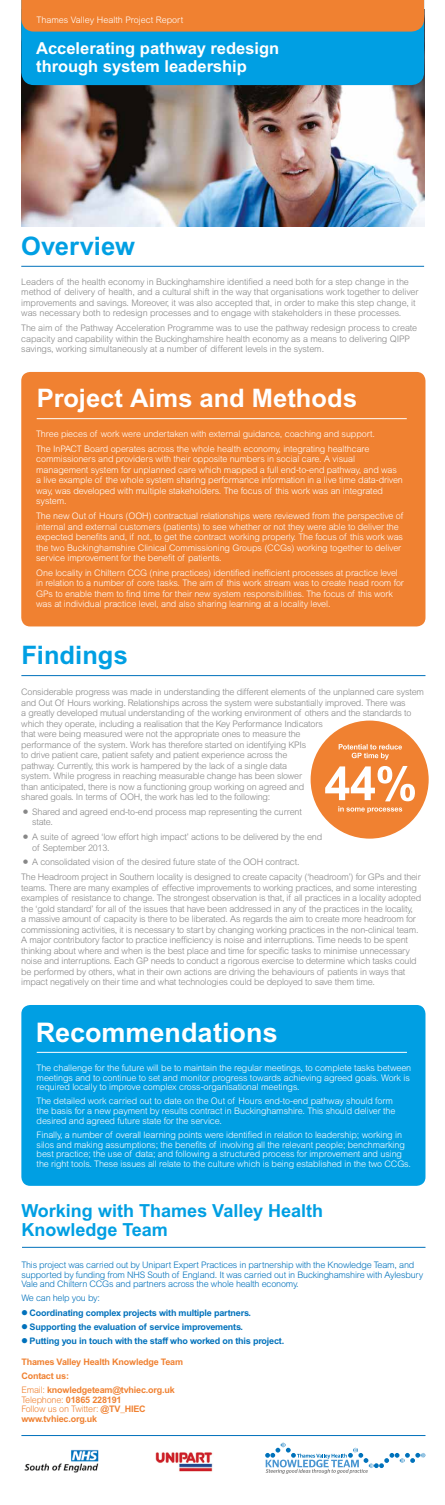
<style>
.page{position:relative;width:445px;height:1505px;background:#fff}
.page>*{position:absolute;margin:0;border:0;box-sizing:border-box;transform-origin:0 0}
.t1{font:700 27px "Arial SFMT";color:#fff}
.t2{font:700 25.5px "Arial SFMT";color:#fff}
.t3{font:700 25.5px "Arial SFMT";color:#009fe3}
.t4{font:700 18px/19.5px "Arial SFMT";color:#009fe3}
.t5{font:700 16.5px/18px "Arial SFMT";color:#fff}
.t6{font:300 9px/10.5px "Arial";letter-spacing:-.02em;color:#878787}
.t7{font:300 9px/10.5px "Arial";letter-spacing:-.01em;color:#fff}
.t8{font:300 9px/9.8px "Arial";letter-spacing:-.02em;color:#0071bb}
.t9{font:700 9px "Arial SFMT";letter-spacing:-.02em;color:#0071bb}
.t10{font:700 9px/14px "Arial SFMT";letter-spacing:-.02em;color:#f08131}
.t11{font:300 9px "Arial";letter-spacing:-.02em;color:#f08131}
.s1{font-size:18px}
.s2{font-family:"Arial";font-weight:300}
.s3{font-family:"Arial SFMT";font-weight:700}
</style>
<div class="page">
<img style="left:21px;top:85px;width:403px;height:141px">
<div style="left:21px;top:32px;width:403px;height:53px;background:#009fe3"></div>
<div style="left:21px;top:372px;width:404px;height:254px;background:#f08131;border-radius:9px"></div>
<hr style="left:21px;top:266px;width:403px;height:1px;background:#0071bb">
<hr style="left:37px;top:418px;width:369px;height:1px;background:#fff">
<hr style="left:21px;top:675px;width:404px;height:1px;background:#0071bb">
<hr style="left:22px;top:1246px;width:403px;height:1px;background:#0071bb">
<hr style="left:21px;top:1435px;width:404px;height:1px;background:#0071bb">
<div style="left:21px;top:1005px;width:404px;height:180px;background:#009fe3;border-radius:9px"></div>
<hr style="left:37px;top:1052px;width:370px;height:1px;background:#fff">
<svg style="left:265px;top:1442px;width:160px;height:31px"></svg>
<div style="left:21px;top:0;width:403px;height:32px;background:#f08131"></div>
<div style="left:310px;top:720px;width:118px;height:118px;background:#f08131;border-radius:50%"></div>
<svg style="left:338px;top:744px;width:64px;height:15px"></svg>
<svg style="left:325px;top:766px;width:90px;height:47px"></svg>
<img style="left:24px;top:1449px;width:75px;height:24px">
<img style="left:155px;top:1452px;width:58px;height:20px">
<p class="t7" style="left:37px;top:14px;width:148px">Thames Valley Health Project Report</p>
<h3 class="t5" style="left:36px;top:39px;width:244px">Accelerating pathway redesign through system leadership</h3>
<h2 class="t3" style="left:21px;top:231px;width:115px">Overview</h2>
<p class="t6" style="left:21px;top:276px;width:398px">Leaders of the health economy in Buckinghamshire identified a need both for a step change in the method of delivery of health, and a cultural shift in the way that organisations work together to deliver improvements and savings. Moreover, it was also accepted that, in order to make this step change, it was necessary both to redesign processes and to engage with stakeholders in these processes.</p>
<p class="t6" style="left:21px;top:322px;width:397px">The aim of the Pathway Acceleration Programme was to use the pathway redesign process to create capacity and capability within the Buckinghamshire health economy as a means to delivering QIPP savings, working simultaneously at a number of different levels in the system.</p>
<h2 class="t2" style="left:37px;top:383px;width:321px">Project Aims and Methods</h2>
<p class="t7" style="left:36px;top:426px;width:340px;line-height:14.8px">Three pieces of work were undertaken with external guidance, coaching and support.<br>The InPACT Board operates across the whole health economy, integrating healthcare</p>
<p class="t7" style="left:36px;top:454px;width:368px">commissioners and providers with their opposite numbers in social care. A visual management system for unplanned care which mapped a full end-to-end pathway, and was a live example of the whole system sharing performance information in a live time data-driven way, was developed with multiple stakeholders. The focus of this work was an integrated system.</p>
<p class="t7" style="left:36px;top:510px;width:368px">The new Out of Hours (OOH) contractual relationships were reviewed from the perspective of internal and external customers (patients) to see whether or not they were able to deliver the expected benefits and, if not, to get the contract working properly. The focus of this work was the two Buckinghamshire Clinical Commissioning Groups (CCGs) working together to deliver service improvement for the benefit of patients.</p>
<p class="t7" style="left:36px;top:567px;width:369px">One locality in Chiltern CCG (nine practices) identified inefficient processes at practice level in relation to a number of core tasks. The aim of this work stream was to create head room for GPs to enable them to find time for their new system responsibilities. The focus of this work was at individual practice level, and also sharing learning at a locality level.</p>
<h2 class="t3" style="left:21px;top:640px;width:108px">Findings</h2>
<p class="t6" style="left:21px;top:686px;width:404px">Considerable progress was made in understanding the different elements of the unplanned care system and Out Of Hours working. Relationships across the system were substantially improved. There was<br>a greatly developed mutual understanding of the working environment of others and the standards to which they operate, including a realisation that the Key Performance Indicators<br>that were being measured were not the appropriate ones to measure the<br>performance of the system. Work has therefore started on identifying KPIs<br>to drive patient care, patient safety and patient experience across the<br>pathway. Currently, this work is hampered by the lack of a single data<br>system. While progress in reaching measurable change has been slower<br>than anticipated, there is now a functioning group working on agreed and<br>shared goals. In terms of OOH, the work has led to the following:</p>
<p class="t6" style="left:32px;top:806px;width:271px;text-indent:-11px"><span class="s1">•</span> Shared and agreed end-to-end process map representing the current state.</p>
<p class="t6" style="left:32px;top:831px;width:291px;text-indent:-11px"><span class="s1">•</span> A suite of agreed ‘low effort high impact’ actions to be delivered by the end of September 2013.</p>
<p class="t6" style="left:21px;top:855px;width:401px;line-height:14.8px"><span class="s1">•</span> A consolidated vision of the desired future state of the OOH contract.<br>The Headroom project in Southern locality is designed to create capacity (‘headroom’) for GPs and their</p>
<p class="t6" style="left:21px;top:882px;width:401px">teams. There are many examples of effective improvements to working practices, and some interesting examples of resistance to change. The strongest observation is that, if all practices in a locality adopted the ‘gold standard’ for all of the issues that have been addressed in any of the practices in the locality,<br>a massive amount of capacity is there to be liberated. As regards the aim to create more headroom for commissioning activities, it is necessary to start by changing working practices in the non-clinical team.<br>A major contributory factor to practice inefficiency is noise and interruptions. Time needs to be spent thinking about where and when is the best place and time for specific tasks to minimise unnecessary noise and interruptions. Each GP needs to conduct a rigorous exercise to determine which tasks could be performed by others, what in their own actions are driving the behaviours of patients in ways that impact negatively on their time and what technologies could be deployed to save them time.</p>
<h1 class="t1" style="left:36px;top:1016px;width:243px">Recommendations</h1>
<p class="t7" style="left:37px;top:1062px;width:376px;line-height:9.8px">The challenge for the future will be to maintain the regular meetings, to complete tasks between meetings and to continue to set and monitor progress towards achieving agreed goals. Work is required locally to improve complex cross-organisational meetings.</p>
<p class="t7" style="left:37px;top:1096px;width:360px;line-height:9.8px">The detailed work carried out to date on the Out of Hours end-to-end pathway should form the basis for a new payment by results contract in Buckinghamshire. This should deliver the desired and agreed future state for the service.</p>
<p class="t7" style="left:37px;top:1129px;width:375px;line-height:9.8px">Finally, a number of overall learning points were identified in relation to leadership; working in silos and making assumptions; the benefits of involving all the relevant people; benchmarking best practice; the use of data; and following a structured process for improvement and using the right tools. These issues all relate to the culture which is being established in the two CCGs.</p>
<h3 class="t4" style="left:21px;top:1200px;width:303px">Working with Thames Valley Health<br>Knowledge Team</h3>
<p class="t8" style="left:21px;top:1259px;width:403px">This project was carried out by Unipart Expert Practices in partnership with the Knowledge Team, and supported by funding from NHS South of England. It was carried out in Buckinghamshire with Aylesbury<br>Vale and Chiltern CCGs and partners across the whole health economy.</p>
<p class="t8" style="left:21px;top:1293px;width:80px">We can help you by:</p>
<p class="t9" style="left:21px;top:1306px;width:231px"><span class="s1">•</span> Coordinating complex projects with multiple partners.</p>
<p class="t9" style="left:21px;top:1320px;width:223px"><span class="s1">•</span> Supporting the evaluation of service improvements.</p>
<p class="t9" style="left:21px;top:1334px;width:264px"><span class="s1">•</span> Putting you in touch with the staff who worked on this project.</p>
<p class="t10" style="left:21px;top:1354px;width:163px">Thames Valley Health Knowledge Team<br>Contact us:<br><span class="s2">Email:</span> knowledgeteam@tvhiec.org.uk</p>
<p class="t10" style="left:21px;top:1392px;width:102px"><span class="s2">Telephone:</span> 01865 228191</p>
<p class="t11" style="left:21px;top:1403px;width:126px">Follow us on Twitter: <span class="s3">@TV_HIEC</span></p>
<p class="t10" style="left:21px;top:1411px;width:77px">www.tvhiec.org.uk</p>
</div>
